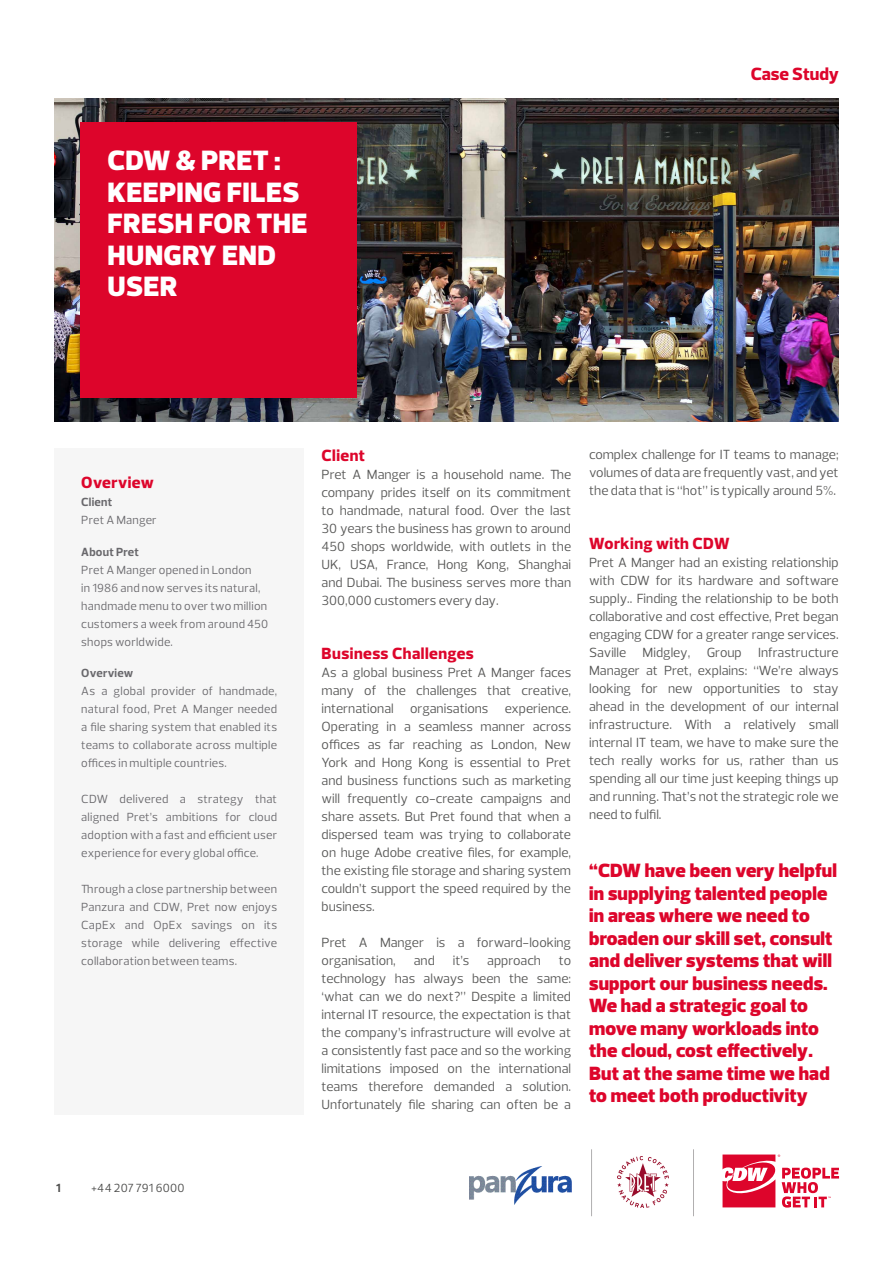
<style>
.page{position:relative;width:893px;height:1263px;background:#fff}
.page>*{position:absolute;margin:0;border:0;box-sizing:border-box;transform-origin:0 0}
.t1{font:900 28.5px/31.5px "Prelo";letter-spacing:.015em;color:#fff}
.t2{font:900 19.5px/22.5px "Prelo";letter-spacing:.01em;color:#dd052b}
.t3{font:800 18px "Prelo";color:#dd052b}
.t4{font:800 16.5px "Prelo";letter-spacing:.025em;color:#dd052b}
.t5{font:13.5px/18px "Prelo";color:#575756;text-align:justify}
.t6{font:12px/18px "Prelo";letter-spacing:.02em;color:#69686c;text-align:justify}
.t7{font:700 12px "Prelo";letter-spacing:.02em;color:#69686c}
.t8{font:12px "Prelo";letter-spacing:.015em;color:#4a4a49}
.t9{font:700 12px "Prelo";color:#4a4a49}
</style>
<div class="page">
<img style="left:617px;top:1156px;width:52px;height:52px">
<svg style="left:722px;top:1154px;width:117px;height:53px"></svg>
<hr style="left:693px;top:1149px;width:1px;height:67px;background:#b1afb0">
<img style="left:469px;top:1167px;width:102px;height:37px">
<hr style="left:591px;top:1149px;width:1px;height:67px;background:#b1afb0">
<img style="left:54px;top:99px;width:784px;height:322px">
<div style="left:80px;top:122px;width:277px;height:276px;background:#dd052b"></div>
<div style="left:54px;top:449px;width:250px;height:666px;background:#f6f6f6"></div>
<h1 class="t1" style="left:108px;top:145px;width:201px">CDW &amp; PRET :<br>KEEPING FILES<br>FRESH FOR THE<br>HUNGRY END<br>USER</h1>
<h3 class="t3" style="left:751px;top:63px;width:90px">Case Study</h3>
<p class="t4" style="left:81px;top:472px;width:74px">Overview</p>
<p class="t7" style="left:81px;top:494px;width:33px">Client</p>
<p class="t6" style="left:81px;top:511px;width:77px">Pret A Manger</p>
<p class="t7" style="left:81px;top:544px;width:59px">About Pret</p>
<p class="t6" style="left:81px;top:560px;width:189px;text-align:left">Pret A Manger opened in London<br>in 1986 and now serves its natural, handmade menu to over two million customers a week from around 450 shops worldwide.</p>
<p class="t7" style="left:81px;top:665px;width:54px">Overview</p>
<p class="t6" style="left:81px;top:682px;width:197px">As a global provider of handmade, natural food, Pret A Manger needed a file sharing system that enabled its teams to collaborate across multiple offices in multiple countries.</p>
<p class="t6" style="left:81px;top:790px;width:197px">CDW delivered a strategy that aligned Pret’s ambitions for cloud adoption with a fast and efficient user experience for every global office.</p>
<p class="t6" style="left:81px;top:880px;width:197px">Through a close partnership between Panzura and CDW, Pret now enjoys CapEx and OpEx savings on its storage while delivering effective collaboration between teams.</p>
<p class="t9" style="left:56px;top:1180px;width:6px">1</p>
<p class="t8" style="left:91px;top:1180px;width:95px">+44 207 791 6000</p>
<p class="t4" style="left:322px;top:445px;width:45px">Client</p>
<p class="t5" style="left:322px;top:465px;width:251px">Pret A Manger is a household name. The company prides itself on its commitment to handmade, natural food. Over the last 30 years the business has grown to around 450 shops worldwide, with outlets in the UK, USA, France, Hong Kong, Shanghai and Dubai. The business serves more than 300,000 customers every day.</p>
<p class="t4" style="left:322px;top:643px;width:154px">Business Challenges</p>
<p class="t5" style="left:322px;top:663px;width:251px">As a global business Pret A Manger faces many of the challenges that creative, international organisations experience.<br>Operating in a seamless manner across offices as far reaching as London, New York and Hong Kong is essential to Pret and business functions such as marketing will frequently co-create campaigns and share assets. But Pret found that when a dispersed team was trying to collaborate on huge Adobe creative files, for example, the existing file storage and sharing system couldn’t support the speed required by the business.</p>
<p class="t5" style="left:322px;top:933px;width:251px">Pret A Manger is a forward-looking organisation,</p>
<p class="t5" style="left:414px;top:951px;width:23px">and</p>
<p class="t5" style="left:453px;top:951px;width:18px">it’s</p>
<p class="t5" style="left:487px;top:951px;width:55px">approach</p>
<p class="t5" style="left:322px;top:951px;width:251px;text-indent:237px">to technology has always been the same: ‘what can we do next?” Despite a limited internal IT resource, the expectation is that the company’s infrastructure will evolve at a consistently fast pace and so the working limitations imposed on the international teams therefore demanded a solution.<br>Unfortunately file sharing can often be a</p>
<p class="t5" style="left:589px;top:445px;width:251px">complex challenge for IT teams to manage; volumes of data are frequently vast, and yet the data that is “hot” is typically around 5%.</p>
<p class="t4" style="left:589px;top:533px;width:142px">Working with CDW</p>
<p class="t5" style="left:589px;top:553px;width:251px">Pret A Manger had an existing relationship with CDW for its hardware and software supply.. Finding the relationship to be both collaborative and cost effective, Pret began engaging CDW for a greater range services.<br>Saville Midgley, Group Infrastructure Manager at Pret, explains: “We’re always looking for new opportunities to stay ahead in the development of our internal infrastructure. With a relatively small internal IT team, we have to make sure the tech really works for us, rather than us spending all our time just keeping things up and running. That’s not the strategic role we need to fulfil.</p>
<p class="t2" style="left:589px;top:859px;width:249px">“CDW have been very helpful in supplying talented people in areas where we need to broaden our skill set, consult and deliver systems that will support our business needs.<br>We had a strategic goal to move many workloads into the cloud, cost effectively.<br>But at the same time we had to meet both productivity</p>
</div>
